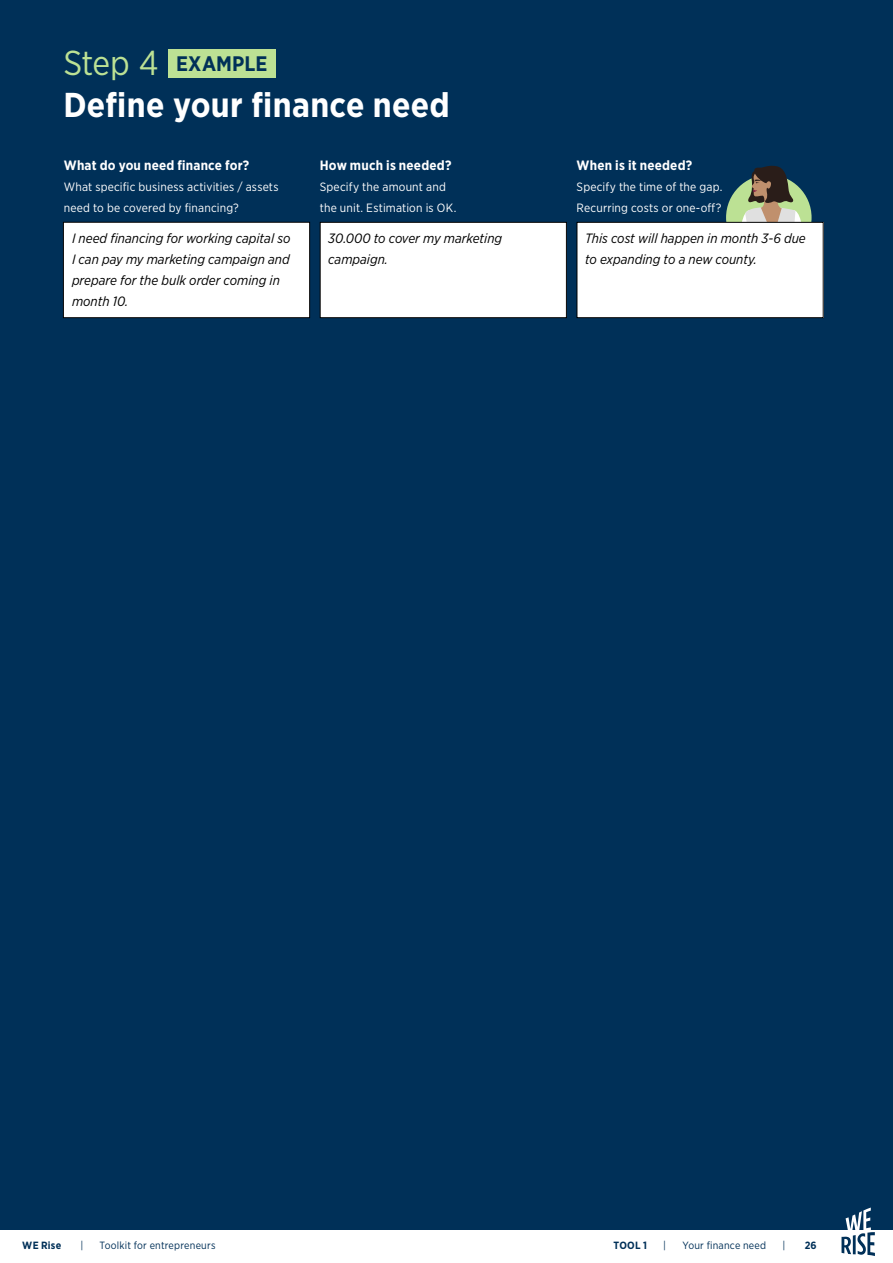
<style>
.page{position:relative;width:893px;height:1263px;background:#003058}
.page>*{position:absolute;margin:0;border:0;box-sizing:border-box;transform-origin:0 0}
.t1{font:700 34.5px "Gotham Narrow";letter-spacing:.01em;color:#fff}
.t2{font:700 21px "Gotham Narrow";letter-spacing:.005em;color:#003058}
.t3{font:italic 13.5px/21px "Gotham Narrow";color:#000}
.t4{font:700 13.5px "Gotham Narrow";letter-spacing:.015em;color:#fff}
.t5{font:12px/21px "Gotham Narrow";letter-spacing:.015em;color:#fff}
.t6{font:10.5px "Gotham Narrow";letter-spacing:.02em;color:#003058}
.t7{font:700 10.5px "Gotham Narrow";letter-spacing:.02em;color:#003058}
.s1{font-weight:400;font-size:34.5px;color:#bce194}
</style>
<div class="page">
<div style="left:726px;top:175px;width:85px;height:85px;background:#bce194;border-radius:50%"></div>
<svg style="left:738px;top:165px;width:66px;height:57px"></svg>
<div style="left:63px;top:222px;width:247px;height:96px;background:#fff"></div>
<div style="left:63px;top:222px;width:247px;height:96px;border:1px solid #000"></div>
<div style="left:320px;top:222px;width:246px;height:96px;background:#fff"></div>
<div style="left:320px;top:222px;width:247px;height:96px;border:1px solid #000"></div>
<div style="left:577px;top:222px;width:246px;height:96px;background:#fff"></div>
<div style="left:577px;top:222px;width:247px;height:96px;border:1px solid #000"></div>
<div style="left:168px;top:49px;width:108px;height:29px;background:#bce194"></div>
<div style="left:0;top:1230px;width:893px;height:33px;background:#fff"></div>
<svg style="left:841px;top:1207px;width:34px;height:49px"></svg>
<h2 class="t2" style="left:63px;top:50px;width:205px"><span class="s1">Step 4</span> EXAMPLE</h2>
<h1 class="t1" style="left:63px;top:83px;width:388px">Define your finance need</h1>
<p class="t4" style="left:320px;top:156px;width:133px">How much is needed?</p>
<p class="t5" style="left:320px;top:176px;width:138px">Specify the amount and the unit. Estimation is OK.</p>
<p class="t4" style="left:64px;top:156px;width:187px">What do you need finance for?</p>
<p class="t5" style="left:64px;top:176px;width:216px">What specific business activities / assets need to be covered by financing?</p>
<p class="t4" style="left:577px;top:156px;width:117px">When is it needed?</p>
<p class="t5" style="left:577px;top:176px;width:147px">Specify the time of the gap.<br>Recurring costs or one-off?</p>
<p class="t3" style="left:72px;top:227px;width:220px">I need financing for working capital so<br>I can pay my marketing campaign and prepare for the bulk order coming in month 10.</p>
<p class="t3" style="left:328px;top:228px;width:176px">30.000 to cover my marketing campaign.</p>
<p class="t3" style="left:585px;top:228px;width:222px">This cost will happen in month 3-6 due to expanding to a new county.</p>
<p class="t7" style="left:22px;top:1238px;width:40px">WE Rise</p>
<p class="t6" style="left:80px;top:1238px;width:4px">|</p>
<p class="t6" style="left:100px;top:1238px;width:117px">Toolkit for entrepreneurs</p>
<p class="t7" style="left:614px;top:1238px;width:35px">TOOL 1</p>
<p class="t6" style="left:663px;top:1238px;width:4px">|</p>
<p class="t6" style="left:682px;top:1238px;width:85px">Your finance need</p>
<p class="t6" style="left:782px;top:1238px;width:4px">|</p>
<p class="t7" style="left:805px;top:1238px;width:14px">26</p>
</div>
